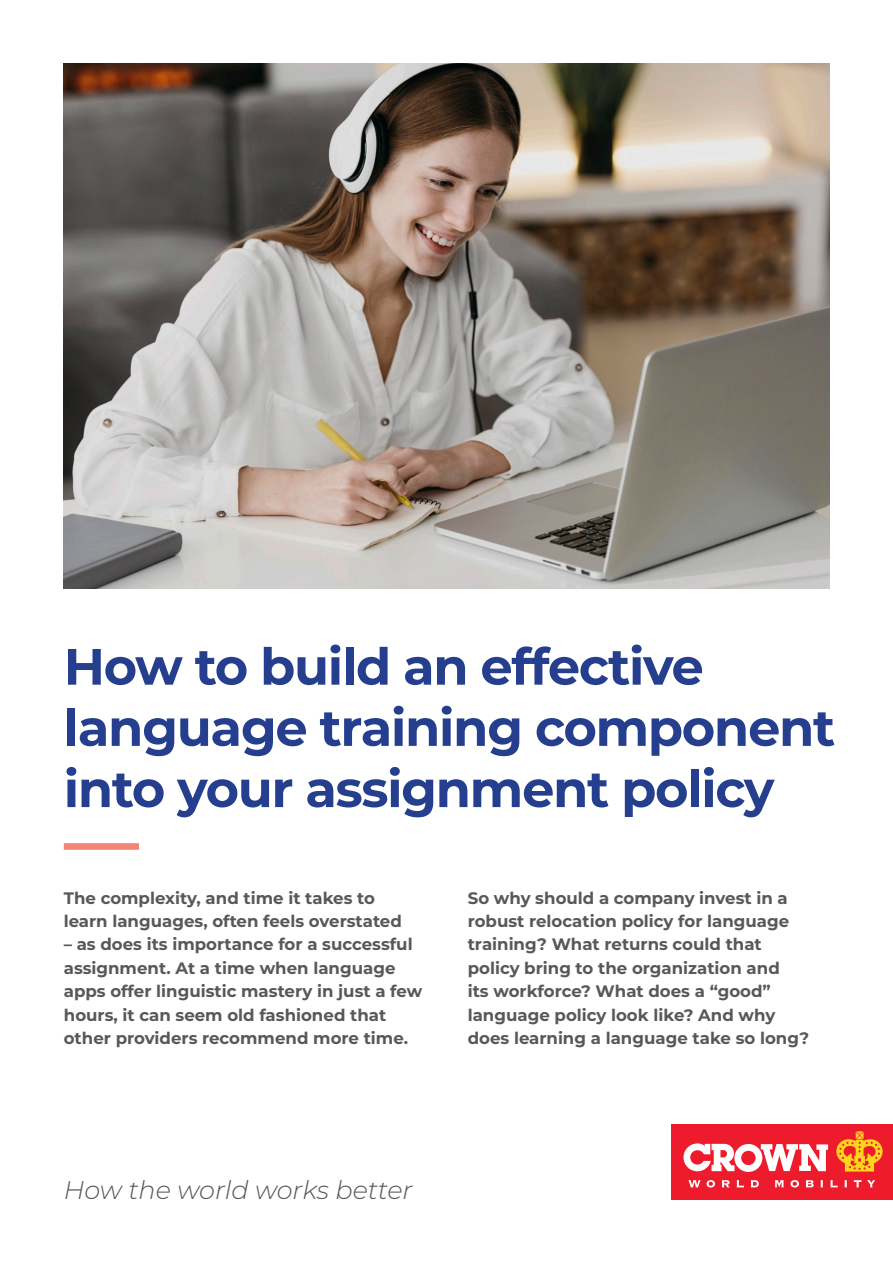
<style>
.page{position:relative;width:893px;height:1263px;background:#fff}
.page>*{position:absolute;margin:0;border:0;box-sizing:border-box;transform-origin:0 0}
.Headline{font:700 51px/61.2px "Montserrat";letter-spacing:-.025em;color:#253f8e}
.t1{font:italic 300 25.5px "Montserrat";color:#57585a}
.Intro_paragraph{font:700 16.65px/23.4px "Montserrat";color:#57585a}
</style>
<div class="page">
<div style="left:64px;top:843px;width:75px;height:7px;background:#f48475"></div>
<img style="left:64px;top:64px;width:765px;height:525px">
<div style="left:672px;top:1124px;width:221px;height:75px;background:#ee1b2c"></div>
<svg style="left:683px;top:1143px;width:145px;height:29px"></svg>
<svg style="left:836px;top:1131px;width:47px;height:40px"></svg>
<svg style="left:688px;top:1180px;width:13px;height:7px"></svg>
<svg style="left:707px;top:1180px;width:8px;height:7px"></svg>
<svg style="left:722px;top:1180px;width:8px;height:7px"></svg>
<svg style="left:736px;top:1180px;width:8px;height:8px"></svg>
<svg style="left:751px;top:1180px;width:8px;height:7px"></svg>
<svg style="left:775px;top:1180px;width:9px;height:7px"></svg>
<svg style="left:790px;top:1180px;width:9px;height:7px"></svg>
<svg style="left:806px;top:1180px;width:8px;height:7px"></svg>
<svg style="left:820px;top:1180px;width:3px;height:7px"></svg>
<svg style="left:830px;top:1180px;width:8px;height:8px"></svg>
<svg style="left:844px;top:1180px;width:3px;height:7px"></svg>
<svg style="left:854px;top:1180px;width:7px;height:7px"></svg>
<svg style="left:867px;top:1180px;width:8px;height:7px"></svg>
<p class="Headline" style="left:64px;top:633px;width:773px">How to build an effective language training component into your assignment policy</p>
<p class="Intro_paragraph" style="left:64px;top:885px;width:340px">The complexity, and time it takes to learn languages, often feels overstated</p>
<p class="Intro_paragraph" style="left:64px;top:932px;width:360px">– as does its importance for a successful assignment. At a time when language apps offer linguistic mastery in just a few hours, it can seem old fashioned that other providers recommend more time.</p>
<p class="Intro_paragraph" style="left:468px;top:885px;width:343px">So why should a company invest in a robust relocation policy for language training? What returns could that policy bring to the organization and<br>its workforce? What does a “good” language policy look like? And why does learning a language take so long?</p>
<p class="t1" style="left:64px;top:1173px;width:350px">How the world works better</p>
</div>
